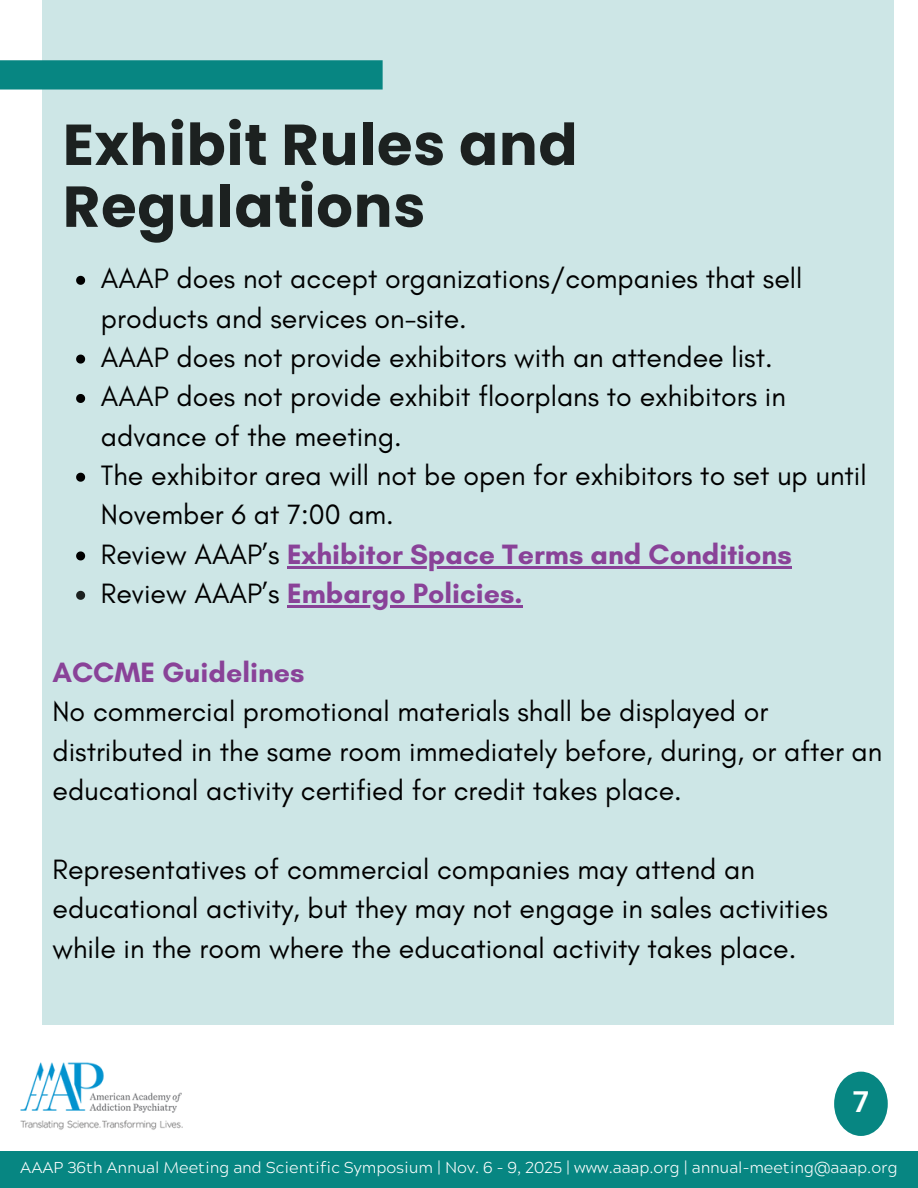
<style>
.page{position:relative;width:918px;height:1188px;background:#fff}
.page>*{position:absolute;margin:0;border:0;box-sizing:border-box;transform-origin:0 0}
.t1{font:700 57.6px/61.8px "Poppins";letter-spacing:.015em;color:#1c2120}
.t2{font:700 28.8px "Roboto";color:#fff}
.t3{font:28.5px/39.3px "Glacial Indifference";color:#000}
.t4{font:700 28.5px "Glacial Indifference";color:#894298}
.t5{font:300 15.75px "Acherus Grotesque";color:#fff}
.s1{font-weight:400;color:#000}
</style>
<div class="page">
<div style="left:42px;top:0;width:852px;height:1024px;background:#cde6e6"></div>
<img style="left:20px;top:1062px;width:163px;height:68px">
<div style="left:0;top:60px;width:383px;height:30px;background:#078682"></div>
<svg style="left:76px;top:276px;width:9px;height:9px"></svg>
<svg style="left:76px;top:355px;width:9px;height:9px"></svg>
<svg style="left:76px;top:394px;width:9px;height:9px"></svg>
<svg style="left:76px;top:473px;width:9px;height:9px"></svg>
<svg style="left:76px;top:551px;width:9px;height:9px"></svg>
<hr style="left:287px;top:566px;width:505px;height:2px;background:#894298">
<svg style="left:76px;top:591px;width:9px;height:9px"></svg>
<hr style="left:287px;top:605px;width:228px;height:3px;background:#894298">
<svg style="left:515px;top:605px;width:8px;height:3px"></svg>
<div style="left:834px;top:1072px;width:54px;height:64px;background:#078682;border-radius:50%"></div>
<div style="left:0;top:1152px;width:918px;height:36px;background:#078682"></div>
<p class="t1" style="left:63px;top:114px;width:516px">Exhibit Rules and<br>Regulations</p>
<p class="t3" style="left:101px;top:259px;width:703px">AAAP does not accept organizations/companies that sell products and services on-site.</p>
<p class="t3" style="left:101px;top:337px;width:673px">AAAP does not provide exhibitors with an attendee list.</p>
<p class="t3" style="left:101px;top:377px;width:686px">AAAP does not provide exhibit floorplans to exhibitors in advance of the meeting.</p>
<p class="t3" style="left:101px;top:455px;width:767px">The exhibitor area will not be open for exhibitors to set up until<br>November 6 at 7:00 am.</p>
<p class="t4" style="left:101px;top:537px;width:692px"><span class="s1">Review AAAP’s</span> Exhibitor Space Terms and Conditions</p>
<h2 class="t4" style="left:101px;top:576px;width:423px"><span class="s1">Review AAAP’s</span> Embargo Policies.</h2>
<h2 class="t4" style="left:53px;top:655px;width:254px">ACCME Guidelines</h2>
<p class="t3" style="left:53px;top:692px;width:831px">No commercial promotional materials shall be displayed or distributed in the same room immediately before, during, or after an educational activity certified for credit takes place.</p>
<p class="t3" style="left:53px;top:849px;width:704px">Representatives of commercial companies may attend an</p>
<p class="t3" style="left:53px;top:889px;width:777px">educational activity, but they may not engage in sales activities while in the room where the educational activity takes place.</p>
<p class="t2" style="left:853px;top:1085px;width:18px">7</p>
<h1 class="t5" style="left:15px;top:1157px;width:891px">AAAP 35th Annual Meeting and Scientific Symposium | Nov. 14 - 17, 2024 | www.aaap.org | annual-meeting@aaap.org</h1>
<p class="t5" style="left:20px;top:1161px;width:879px">AAAP 36th Annual Meeting and Scientific Symposium | Nov. 6 - 9, 2025 | www.aaap.org | annual-meeting@aaap.org</p>
</div>
